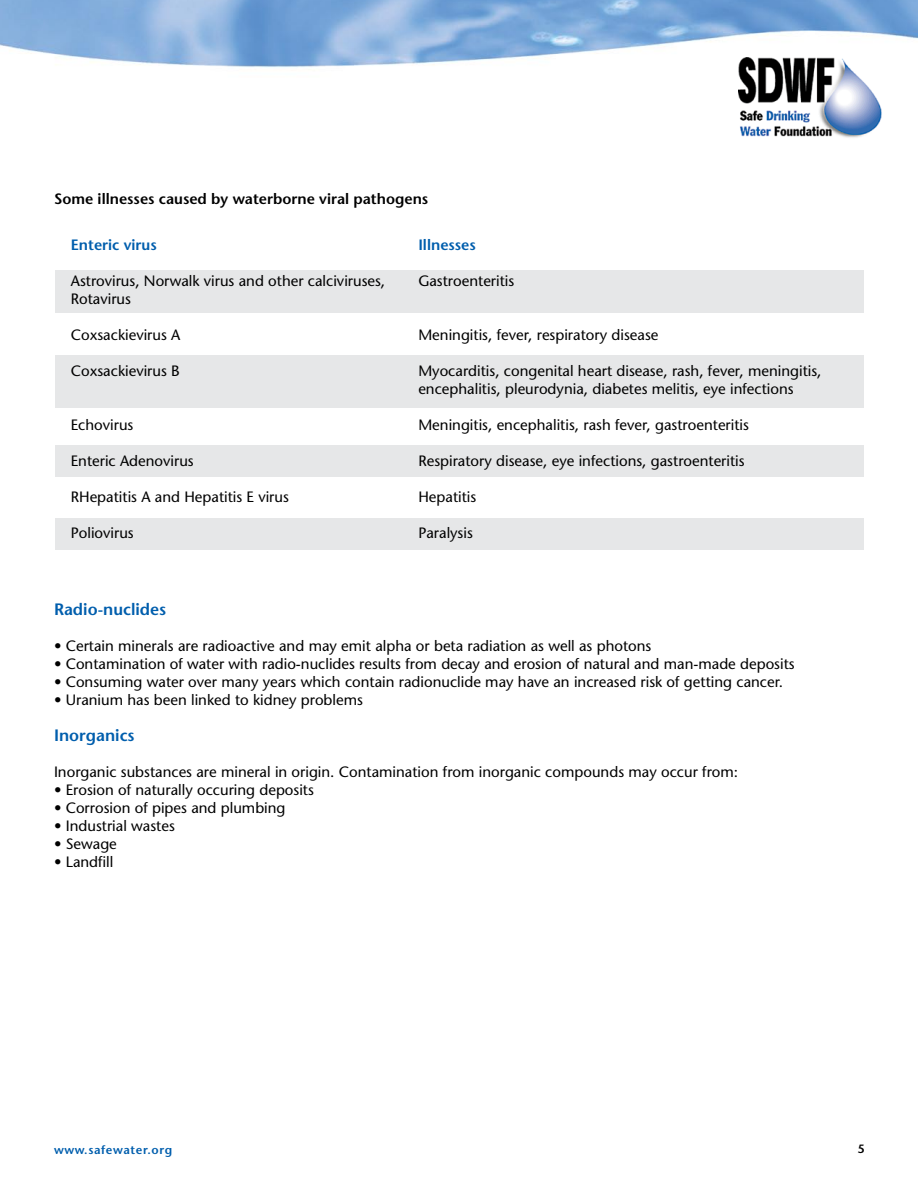
<style>
.page{position:relative;width:918px;height:1188px;background:#fff}
.page>*{position:absolute;margin:0;border:0;box-sizing:border-box;transform-origin:0 0}
.t1{font:600 16.5px "Stone Sans";color:#005ead}
.t2{font:15px/18px "Stone Sans";color:#000}
.t3{font:600 15px "Stone Sans";color:#000}
.t4{font:600 15px "Stone Sans";color:#005ead}
.t5{font:600 12px "Stone Sans";letter-spacing:.05em;color:#005ead}
</style>
<div class="page">
<img style="left:0;top:0;width:918px;height:68px">
<img style="left:738px;top:58px;width:146px;height:80px">
<div style="left:56px;top:518px;width:808px;height:31px;background:#e6e7e8"></div>
<div style="left:56px;top:446px;width:808px;height:31px;background:#e6e7e8"></div>
<div style="left:56px;top:355px;width:808px;height:52px;background:#e6e7e8"></div>
<div style="left:56px;top:270px;width:808px;height:43px;background:#e6e7e8"></div>
<p class="t3" style="left:54px;top:189px;width:376px">Some illnesses caused by waterborne viral pathogens</p>
<p class="t4" style="left:71px;top:236px;width:88px">Enteric virus</p>
<p class="t2" style="left:71px;top:272px;width:316px">Astrovirus, Norwalk virus and other calciviruses,<br>Rotavirus</p>
<p class="t2" style="left:71px;top:326px;width:111px">Coxsackievirus A</p>
<p class="t2" style="left:71px;top:362px;width:110px">Coxsackievirus B</p>
<p class="t4" style="left:418px;top:236px;width:59px">Illnesses</p>
<p class="t2" style="left:418px;top:272px;width:97px">Gastroenteritis</p>
<p class="t2" style="left:418px;top:326px;width:242px">Meningitis, fever, respiratory disease</p>
<p class="t2" style="left:418px;top:362px;width:405px">Myocarditis, congenital heart disease, rash, fever, meningitis, encephalitis, pleurodynia, diabetes melitis, eye infections</p>
<p class="t2" style="left:418px;top:416px;width:332px">Meningitis, encephalitis, rash fever, gastroenteritis</p>
<p class="t2" style="left:418px;top:452px;width:328px">Respiratory disease, eye infections, gastroenteritis</p>
<p class="t2" style="left:418px;top:488px;width:59px">Hepatitis</p>
<p class="t2" style="left:418px;top:524px;width:56px">Paralysis</p>
<p class="t2" style="left:71px;top:416px;width:64px">Echovirus</p>
<p class="t2" style="left:71px;top:452px;width:124px">Enteric Adenovirus</p>
<p class="t2" style="left:71px;top:488px;width:220px">RHepatitis A and Hepatitis E virus</p>
<p class="t2" style="left:71px;top:524px;width:64px">Poliovirus</p>
<p class="t1" style="left:54px;top:599px;width:114px">Radio-nuclides</p>
<p class="t2" style="left:54px;top:637px;width:599px">• Certain minerals are radioactive and may emit alpha or beta radiation as well as photons</p>
<p class="t2" style="left:54px;top:655px;width:742px">• Contamination of water with radio-nuclides results from decay and erosion of natural and man-made deposits</p>
<p class="t2" style="left:54px;top:673px;width:731px">• Consuming water over many years which contain radionuclide may have an increased risk of getting cancer.</p>
<p class="t2" style="left:54px;top:691px;width:310px">• Uranium has been linked to kidney problems</p>
<p class="t1" style="left:54px;top:725px;width:82px">Inorganics</p>
<p class="t2" style="left:54px;top:763px;width:686px">Inorganic substances are mineral in origin. Contamination from inorganic compounds may occur from:</p>
<p class="t2" style="left:54px;top:781px;width:261px">• Erosion of naturally occuring deposits</p>
<p class="t2" style="left:54px;top:799px;width:233px">• Corrosion of pipes and plumbing</p>
<p class="t2" style="left:54px;top:817px;width:122px">• Industrial wastes</p>
<p class="t2" style="left:54px;top:835px;width:64px">• Sewage</p>
<p class="t2" style="left:54px;top:853px;width:61px">• Landfill</p>
<p class="t5" style="left:54px;top:1142px;width:120px">www.safewater.org</p>
</div>
